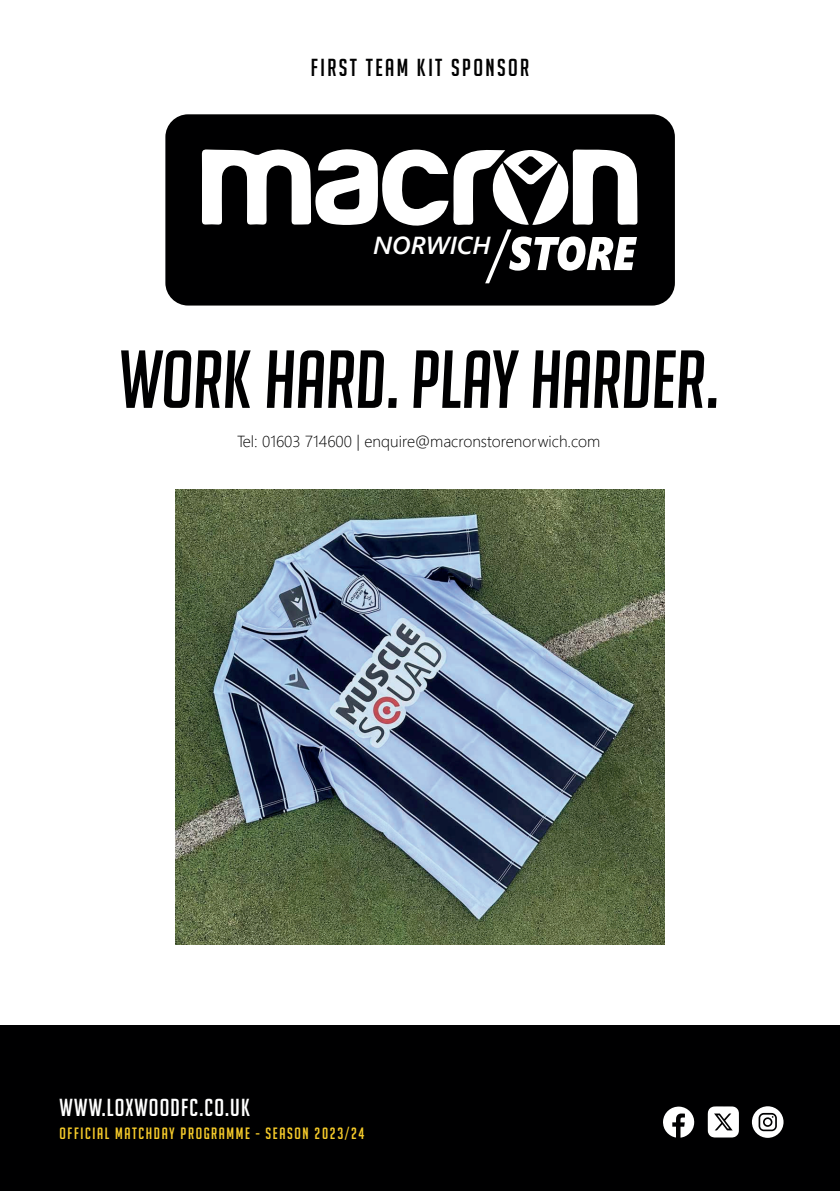
<style>
.page{position:relative;width:840px;height:1191px;background:#fff}
.page>*{position:absolute;margin:0;border:0;box-sizing:border-box;transform-origin:0 0}
.t1{font:italic 80px "Big Noodle Titling";color:#000001}
.t2{font:italic 600 24.6px "Segoe UI";color:#fff}
.t3{font:24px "Big Noodle Titling";letter-spacing:.05em;color:#fff}
.t4{font:24px "Big Noodle Titling";letter-spacing:.1em;color:#000001}
.t5{font:300 16px "Segoe UI";color:#000001}
.t6{font:16px "Big Noodle Titling";letter-spacing:.1em;color:#f6cb2a}
</style>
<div class="page">
<div style="left:165px;top:114px;width:509px;height:191px;background:#000001;border-radius:23px"></div>
<div style="left:0;top:1025px;width:839px;height:166px;background:#000001"></div>
<svg style="left:663px;top:1106px;width:31px;height:31px"></svg>
<svg style="left:751px;top:1106px;width:32px;height:32px"></svg>
<svg style="left:707px;top:1106px;width:31px;height:31px"></svg>
<svg style="left:202px;top:149px;width:435px;height:134px"></svg>
<img style="left:175px;top:490px;width:489px;height:455px">
<h3 class="t4" style="left:311px;top:55px;width:220px">FIRST TEAM KIT SPONSOR</h3>
<h2 class="t2" style="left:373px;top:222px;width:119px">NORWICH</h2>
<h1 class="t1" style="left:119px;top:336px;width:600px">WORK HARD. PLAY HARDER.</h1>
<p class="t5" style="left:237px;top:426px;width:364px">Tel: 01603 714600 | enquire@macronstorenorwich.com</p>
<h3 class="t3" style="left:60px;top:1094px;width:192px">WWW.LOXWOODFC.CO.UK</h3>
<p class="t6" style="left:60px;top:1124px;width:306px">OFFICIAL MATCHDAY PROGRAMME - SEASON 2023/24</p>
</div>
